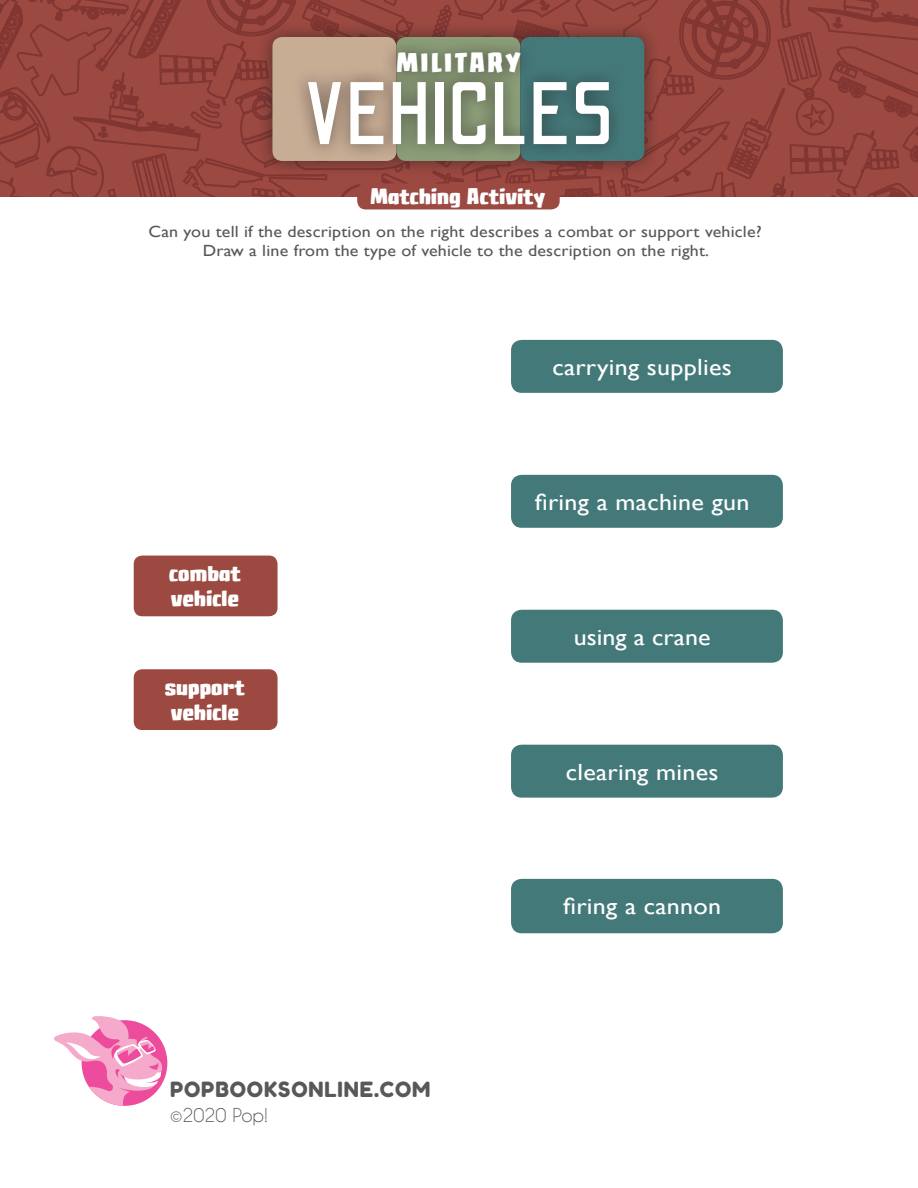
<style>
.page{position:relative;width:918px;height:1188px;background:#fff}
.page>*{position:absolute;margin:0;border:0;box-sizing:border-box;transform-origin:0 0}
.t1{font:88.5px "Odibee Sans";letter-spacing:-.02em;color:#fff}
.t2{font:800 25.95px "CC Mega City Downtown";letter-spacing:.085em;color:#fff}
.Directions{font:23.4px "Gill Sans";letter-spacing:.01em;color:#fff;scale:1.11 1}
.front_cover_-_series{font:800 21px "CC Mega City Downtown";letter-spacing:-.005em;color:#fff}
.Popbooksonline{font:21px "Fredoka One";letter-spacing:.04em;color:#57585a}
.Copyright_2018{font:18px "Caviar Dreams";color:#57585a}
.Directions-2{font:16.2px/19.5px "Gill Sans";letter-spacing:.01em;color:#57585a;text-align:center;scale:1.11 1}
</style>
<div class="page">
<svg style="left:54px;top:1016px;width:109px;height:90px"></svg>
<svg style="left:0;top:0;width:918px;height:197px;background:#95443d"></svg>
<div style="left:256px;top:21px;width:404px;height:156px;background:#231f20;opacity:.6"></div>
<div style="left:272px;top:37px;width:124px;height:124px;background:#c8ad95;border-radius:10px"></div>
<div style="left:520px;top:37px;width:124px;height:124px;background:#44797a;border-radius:10px"></div>
<div style="left:381px;top:36px;width:155px;height:52px;background:#231f20;opacity:.6"></div>
<div style="left:293px;top:66px;width:332px;height:95px;background:#231f20;opacity:.6"></div>
<div style="left:357px;top:183px;width:203px;height:26px;background:#9c4941;border-radius:9px"></div>
<div style="left:511px;top:475px;width:272px;height:53px;background:#44797a;border-radius:11px"></div>
<div style="left:511px;top:610px;width:272px;height:53px;background:#44797a;border-radius:11px"></div>
<div style="left:511px;top:879px;width:272px;height:54px;background:#44797a;border-radius:11px"></div>
<div style="left:511px;top:340px;width:272px;height:53px;background:#44797a;border-radius:11px"></div>
<div style="left:511px;top:745px;width:272px;height:53px;background:#44797a;border-radius:11px"></div>
<div style="left:134px;top:556px;width:144px;height:60px;background:#9c4941;border-radius:9px"></div>
<div style="left:134px;top:669px;width:144px;height:61px;background:#9c4941;border-radius:9px"></div>
<p class="t2" style="left:396px;top:51px;width:126px">MILITARY</p>
<p class="t1" style="left:303px;top:68px;width:313px">VEHICLES</p>
<p class="front_cover_-_series" style="left:370px;top:187px;width:177px">Matching Activity</p>
<p class="Directions-2" style="left:148px;top:222px;width:554px">Can you tell if the description on the right describes a combat or support vehicle?<br>Draw a line from the type of vehicle to the description on the right.</p>
<p class="Directions" style="left:552px;top:354px;width:163px">carrying supplies</p>
<p class="front_cover_-_series" style="left:169px;top:564px;width:73px">combat</p>
<p class="front_cover_-_series" style="left:171px;top:589px;width:70px">vehicle</p>
<p class="front_cover_-_series" style="left:165px;top:678px;width:82px">support</p>
<p class="front_cover_-_series" style="left:171px;top:703px;width:70px">vehicle</p>
<p class="Popbooksonline" style="left:170px;top:1077px;width:262px">POPBOOKSONLINE.COM</p>
<p class="Copyright_2018" style="left:170px;top:1105px;width:100px">©2020 Pop!</p>
<p class="Directions" style="left:535px;top:488px;width:195px">firing a machine gun</p>
<p class="Directions" style="left:574px;top:623px;width:125px">using a crane</p>
<p class="Directions" style="left:566px;top:758px;width:139px">clearing mines</p>
<p class="Directions" style="left:563px;top:892px;width:144px">firing a cannon</p>
</div>
